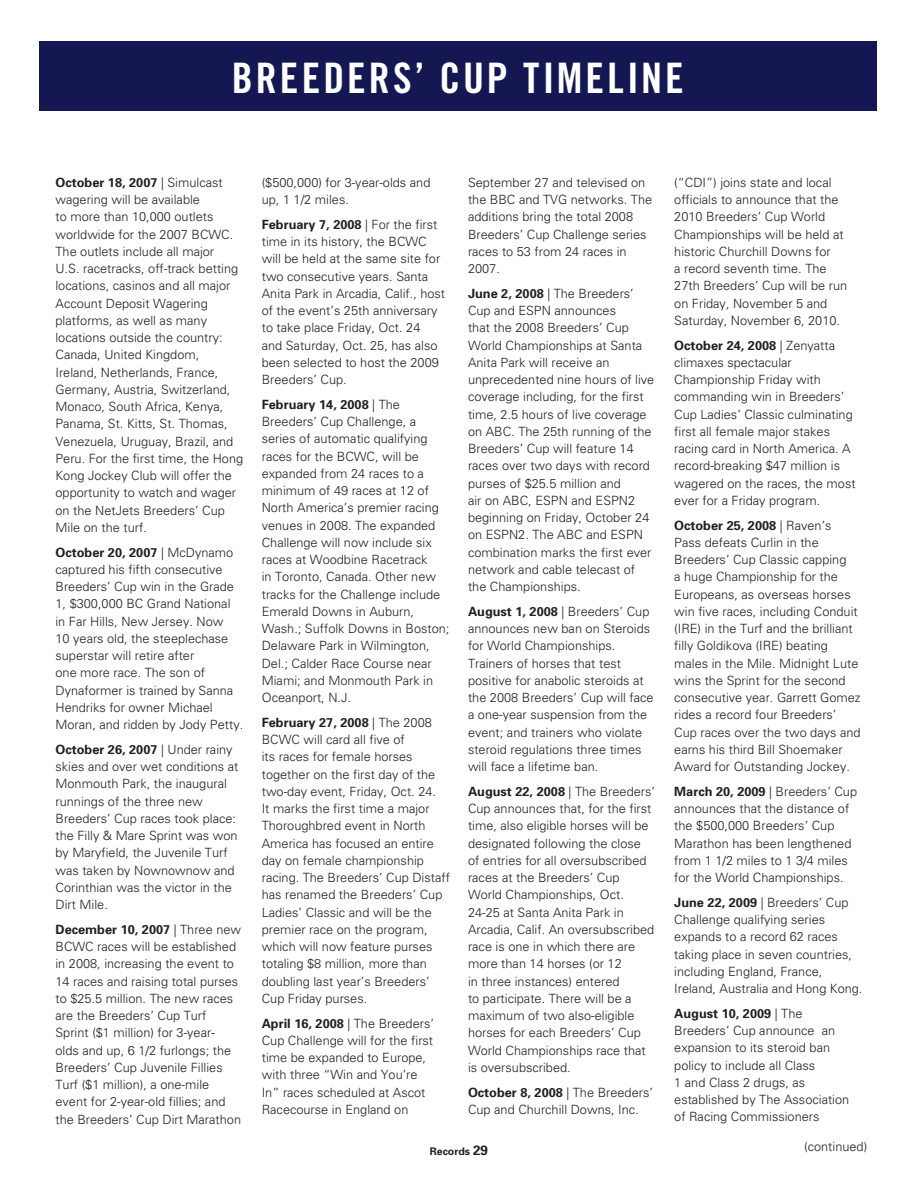
<style>
.page{position:relative;width:918px;height:1188px;background:#fff}
.page>*{position:absolute;margin:0;border:0;box-sizing:border-box;transform-origin:0 0}
.t1{font:42px "Trade Gothic Bold Cond Twenty";letter-spacing:.075em;color:#fff}
.Dates_Copy{font:300 12.75px/17.2px "Univers";color:#231f20}
.Chart_w_Rule{font:300 12.75px "Univers";color:#231f20}
.t2{font:700 10.5px "Univers";color:#231f20}
.s1{font-weight:700}
.s2{font-size:13.5px}
</style>
<div class="page">
<div style="left:39px;top:41px;width:837px;height:70px;background:#141751"></div>
<h1 class="t1" style="left:232px;top:53px;width:453px">BREEDERS’ CUP TIMELINE</h1>
<p class="Dates_Copy" style="left:56px;top:174px;width:189px"><span class="s1">October 18, 2007</span> | Simulcast wagering will be available<br>to more than 10,000 outlets worldwide for the 2007 BCWC.<br>The outlets include all major<br>U.S. racetracks, off-track betting locations, casinos and all major<br>Account Deposit Wagering platforms, as well as many locations outside the country:<br>Canada, United Kingdom,<br>Ireland, Netherlands, France,<br>Germany, Austria, Switzerland,<br>Monaco, South Africa, Kenya,<br>Panama, St. Kitts, St. Thomas,<br>Venezuela, Uruguay, Brazil, and<br>Peru. For the first time, the Hong<br>Kong Jockey Club will offer the opportunity to watch and wager on the NetJets Breeders’ Cup<br>Mile on the turf.</p>
<p class="Dates_Copy" style="left:56px;top:543px;width:189px"><span class="s1">October 20, 2007</span> | McDynamo captured his fifth consecutive<br>Breeders’ Cup win in the Grade<br>1, $300,000 BC Grand National in Far Hills, New Jersey. Now<br>10 years old, the steeplechase superstar will retire after<br>one more race. The son of<br>Dynaformer is trained by Sanna<br>Hendriks for owner Michael<br>Moran, and ridden by Jody Petty.</p>
<p class="Dates_Copy" style="left:56px;top:741px;width:184px"><span class="s1">October 26, 2007</span> | Under rainy skies and over wet conditions at<br>Monmouth Park, the inaugural runnings of the three new<br>Breeders’ Cup races took place: the Filly &amp; Mare Sprint was won by Maryfield, the Juvenile Turf was taken by Nownownow and<br>Corinthian was the victor in the<br>Dirt Mile.</p>
<p class="Dates_Copy" style="left:56px;top:921px;width:187px"><span class="s1">December 10, 2007</span> | Three new<br>BCWC races will be established in 2008, increasing the event to<br>14 races and raising total purses to $25.5 million. The new races are the Breeders’ Cup Turf<br>Sprint ($1 million) for 3-year&shy;olds and up, 6 1/2 furlongs; the<br>Breeders’ Cup Juvenile Fillies<br>Turf ($1 million), a one-mile event for 2-year-old fillies; and the Breeders’ Cup Dirt Marathon</p>
<p class="Dates_Copy" style="left:262px;top:174px;width:170px">($500,000) for 3-year-olds and up, 1 1/2 miles.</p>
<p class="Dates_Copy" style="left:262px;top:216px;width:185px"><span class="s1">February 7, 2008</span> | For the first time in its history, the BCWC will be held at the same site for two consecutive years. Santa<br>Anita Park in Arcadia, Calif., host of the event’s 25th anniversary to take place Friday, Oct. 24<br>and Saturday, Oct. 25, has also been selected to host the 2009<br>Breeders’ Cup.</p>
<p class="Dates_Copy" style="left:262px;top:396px;width:189px"><span class="s1">February 14, 2008</span> | The<br>Breeders’ Cup Challenge, a series of automatic qualifying races for the BCWC, will be expanded from 24 races to a minimum of 49 races at 12 of<br>North America’s premier racing venues in 2008. The expanded<br>Challenge will now include six races at Woodbine Racetrack<br>in Toronto, Canada. Other new tracks for the Challenge include<br>Emerald Downs in Auburn,<br>Wash.; Suffolk Downs in Boston;<br>Delaware Park in Wilmington,<br>Del.; Calder Race Course near<br>Miami; and Monmouth Park in<br>Oceanport, N.J.</p>
<p class="Dates_Copy" style="left:262px;top:714px;width:190px"><span class="s1">February 27, 2008</span> | The 2008<br>BCWC will card all five of<br>its races for female horses together on the first day of the two-day event, Friday, Oct. 24.<br>It marks the first time a major<br>Thoroughbred event in North<br>America has focused an entire day on female championship racing. The Breeders’ Cup Distaff has renamed the Breeders’ Cup<br>Ladies’ Classic and will be the premier race on the program, which will now feature purses totaling $8 million, more than doubling last year’s Breeders’<br>Cup Friday purses.</p>
<p class="Dates_Copy" style="left:262px;top:1014px;width:174px"><span class="s1">April 16, 2008</span> | The Breeders’<br>Cup Challenge will for the first time be expanded to Europe, with three “Win and You’re<br>In” races scheduled at Ascot<br>Racecourse in England on</p>
<p class="Dates_Copy" style="left:468px;top:174px;width:186px">September 27 and televised on the BBC and TVG networks. The additions bring the total 2008<br>Breeders’ Cup Challenge series races to 53 from 24 races in<br>2007.</p>
<p class="Dates_Copy" style="left:468px;top:285px;width:188px"><span class="s1">June 2, 2008</span> | The Breeders’<br>Cup and ESPN announces<br>that the 2008 Breeders’ Cup<br>World Championships at Santa<br>Anita Park will receive an unprecedented nine hours of live coverage including, for the first time, 2.5 hours of live coverage on ABC. The 25th running of the<br>Breeders’ Cup will feature 14 races over two days with record purses of $25.5 million and<br>air on ABC, ESPN and ESPN2 beginning on Friday, October 24 on ESPN2. The ABC and ESPN combination marks the first ever network and cable telecast of the Championships.</p>
<p class="Dates_Copy" style="left:468px;top:603px;width:187px"><span class="s1">August 1, 2008</span> | Breeders’ Cup announces new ban on Steroids for World Championships.<br>Trainers of horses that test positive for anabolic steroids at the 2008 Breeders’ Cup will face a one-year suspension from the event; and trainers who violate steroid regulations three times will face a lifetime ban.</p>
<p class="Dates_Copy" style="left:468px;top:783px;width:189px"><span class="s1">August 22, 2008</span> | The Breeders’<br>Cup announces that, for the first time, also eligible horses will be designated following the close of entries for all oversubscribed races at the Breeders’ Cup<br>World Championships, Oct.<br>24-25 at Santa Anita Park in<br>Arcadia, Calif. An oversubscribed race is one in which there are more than 14 horses (or 12<br>in three instances) entered<br>to participate. There will be a maximum of two also-eligible horses for each Breeders’ Cup<br>World Championships race that is oversubscribed.</p>
<p class="Dates_Copy" style="left:468px;top:1083px;width:186px"><span class="s1">October 8, 2008</span> | The Breeders’<br>Cup and Churchill Downs, Inc.</p>
<p class="t2" style="left:430px;top:1145px;width:60px">Records <span class="s2">29</span></p>
<p class="Dates_Copy" style="left:674px;top:174px;width:174px">(“CDI”) joins state and local officials to announce that the<br>2010 Breeders’ Cup World<br>Championships will be held at historic Churchill Downs for<br>a record seventh time. The<br>27th Breeders’ Cup will be run on Friday, November 5 and<br>Saturday, November 6, 2010.</p>
<p class="Dates_Copy" style="left:674px;top:336px;width:183px"><span class="s1">October 24, 2008</span> | Zenyatta climaxes spectacular<br>Championship Friday with commanding win in Breeders’<br>Cup Ladies’ Classic culminating first all female major stakes racing card in North America. A record-breaking $47 million is wagered on the races, the most ever for a Friday program.</p>
<p class="Dates_Copy" style="left:674px;top:516px;width:188px"><span class="s1">October 25, 2008</span> | Raven’s<br>Pass defeats Curlin in the<br>Breeders’ Cup Classic capping<br>a huge Championship for the<br>Europeans, as overseas horses win five races, including Conduit (IRE) in the Turf and the brilliant filly Goldikova (IRE) beating males in the Mile. Midnight Lute wins the Sprint for the second consecutive year. Garrett Gomez rides a record four Breeders’<br>Cup races over the two days and earns his third Bill Shoemaker<br>Award for Outstanding Jockey.</p>
<p class="Dates_Copy" style="left:674px;top:783px;width:184px"><span class="s1">March 20, 2009</span> | Breeders’ Cup announces that the distance of the $500,000 Breeders’ Cup<br>Marathon has been lengthened from 1 1/2 miles to 1 3/4 miles for the World Championships.</p>
<p class="Dates_Copy" style="left:674px;top:894px;width:190px"><span class="s1">June 22, 2009</span> | Breeders’ Cup<br>Challenge qualifying series expands to a record 62 races taking place in seven countries, including England, France,<br>Ireland, Australia and Hong Kong.</p>
<p class="Dates_Copy" style="left:674px;top:1005px;width:177px"><span class="s1">August 10, 2009</span> | The<br>Breeders’ Cup announce an expansion to its steroid ban policy to include all Class<br>1 and Class 2 drugs, as established by The Association of Racing Commissioners</p>
<p class="Chart_w_Rule" style="left:804px;top:1139px;width:65px">(continued)</p>
</div>
